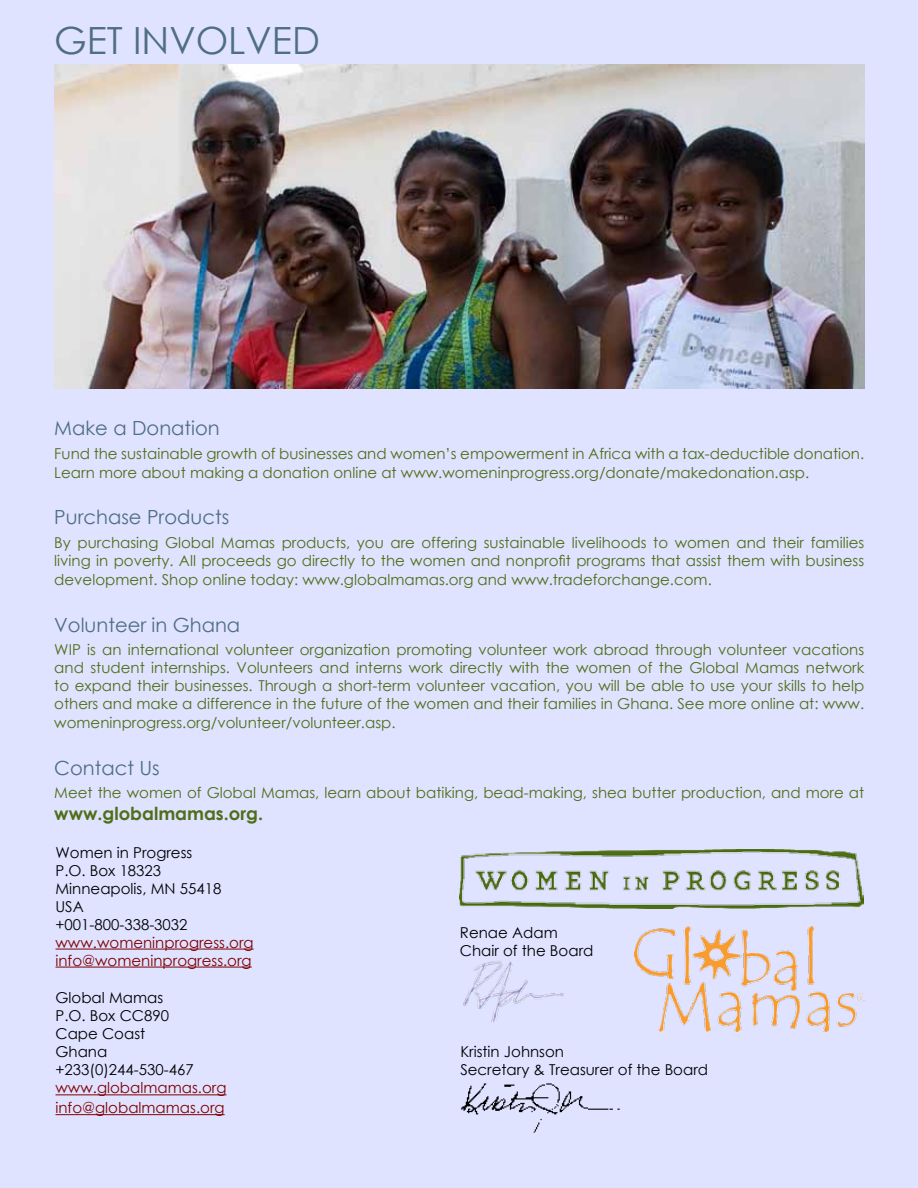
<style>
.page{position:relative;width:918px;height:1188px;background:#dfe3ff}
.page>*{position:absolute;margin:0;border:0;box-sizing:border-box;transform-origin:0 0}
.t1{font:37.5px "Century Gothic";color:#4f6e80}
.t2{font:19.5px "Century Gothic";color:#4f6e80}
.t3{font:700 18px "Century Gothic";color:#4f6e18}
.t4{font:15px/18px "Century Gothic";color:#4f6e18}
.t5{font:15px/18px "Century Gothic";color:#000}
.t6{font:15px/18px "Century Gothic";color:#800000}
</style>
<div class="page">
<hr style="left:56px;top:949px;width:198px;height:1px;background:#800000">
<hr style="left:56px;top:967px;width:196px;height:1px;background:#800000">
<hr style="left:56px;top:1094px;width:170px;height:1px;background:#800000">
<hr style="left:56px;top:1114px;width:169px;height:1px;background:#800000">
<img style="left:463px;top:961px;width:101px;height:62px">
<img style="left:461px;top:1083px;width:159px;height:50px">
<img style="left:54px;top:64px;width:810px;height:324px">
<img style="left:459px;top:849px;width:405px;height:60px">
<img style="left:635px;top:927px;width:229px;height:105px">
<h1 class="t1" style="left:54px;top:14px;width:267px">GET INVOLVED</h1>
<h2 class="t2" style="left:54px;top:415px;width:167px">Make a Donation</h2>
<p class="t4" style="left:54px;top:443px;width:812px;line-height:19.5px">Fund the sustainable growth of businesses and women’s empowerment in Africa with a tax-deductible donation.<br>Learn more about making a donation online at www.womeninprogress.org/donate/makedonation.asp.</p>
<h2 class="t2" style="left:54px;top:504px;width:176px">Purchase Products</h2>
<p class="t4" style="left:54px;top:533px;width:811px">By purchasing Global Mamas products, you are offering sustainable livelihoods to women and their families living in poverty. All proceeds go directly to the women and nonprofit programs that assist them with business</p>
<p class="t4" style="left:54px;top:571px;width:659px">development. Shop online today: www.globalmamas.org and www.tradeforchange.com.</p>
<h2 class="t2" style="left:54px;top:611px;width:187px">Volunteer in Ghana</h2>
<p class="t4" style="left:54px;top:640px;width:812px;text-align:justify">WIP is an international volunteer organization promoting volunteer work abroad through volunteer vacations and student internships. Volunteers and interns work directly with the women of the Global Mamas network to expand their businesses. Through a short-term volunteer vacation, you will be able to use your skills to help others and make a difference in the future of the women and their families in Ghana. See more online at: www.</p>
<p class="t4" style="left:54px;top:714px;width:343px">womeninprogress.org/volunteer/volunteer.asp.</p>
<h2 class="t2" style="left:54px;top:754px;width:107px">Contact Us</h2>
<p class="t4" style="left:54px;top:783px;width:812px">Meet the women of Global Mamas, learn about batiking, bead-making, shea butter production, and more at</p>
<p class="t3" style="left:54px;top:799px;width:210px">www.globalmamas.org.</p>
<p class="t5" style="left:56px;top:843px;width:167px">Women in Progress<br>P.O. Box 18323<br>Minneapolis, MN 55418<br>USA<br>+001-800-338-3032</p>
<p class="t6" style="left:56px;top:933px;width:200px">www.womeninprogress.org info@womeninprogress.org</p>
<p class="t5" style="left:56px;top:989px;width:140px">Global Mamas<br>P.O. Box CC890<br>Cape Coast<br>Ghana +233(0)244-530-467</p>
<p class="t6" style="left:56px;top:1078px;width:172px;line-height:19.8px">www.globalmamas.org info@globalmamas.org</p>
<p class="t5" style="left:460px;top:924px;width:135px">Renae Adam<br>Chair of the Board</p>
<p class="t5" style="left:460px;top:1043px;width:249px">Kristin Johnson<br>Secretary &amp; Treasurer of the Board</p>
</div>
